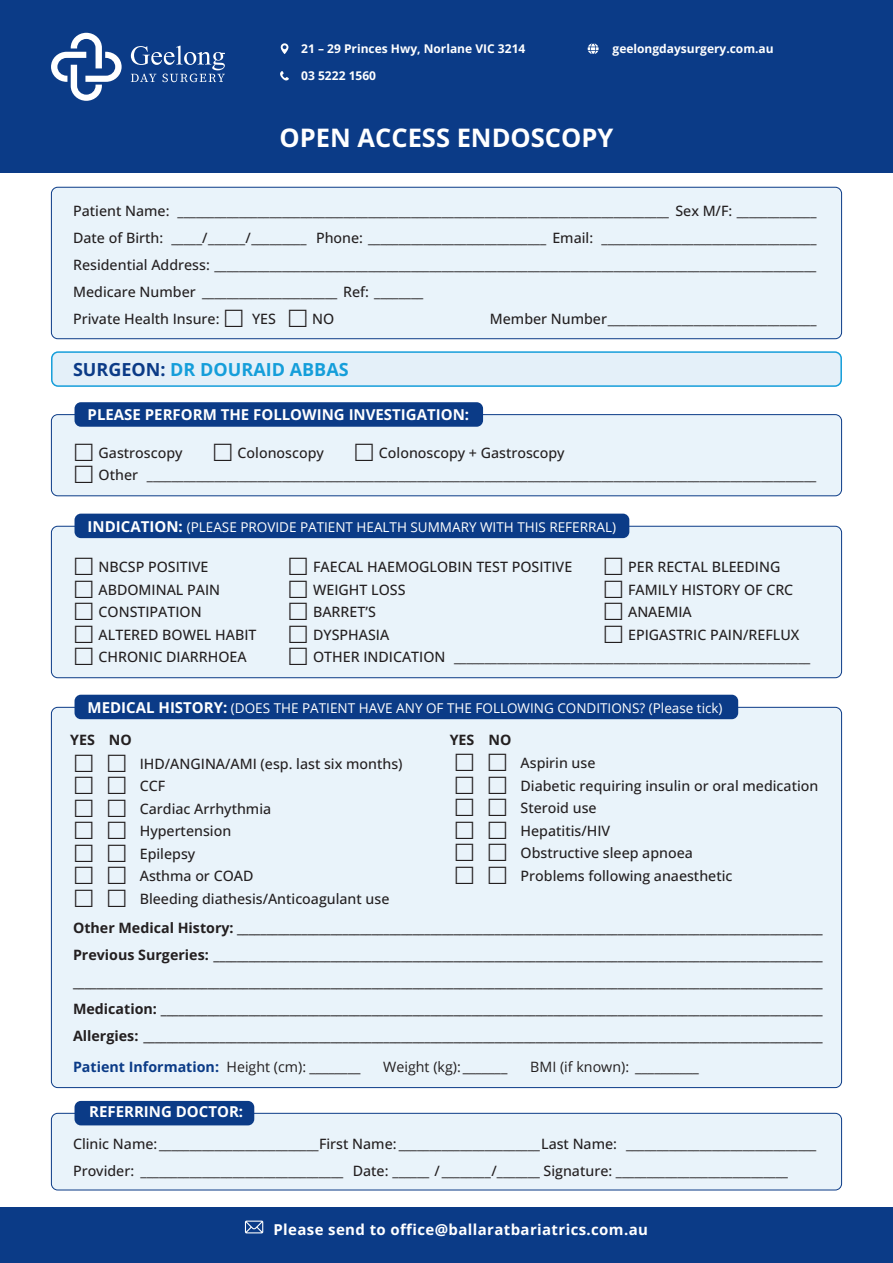
<style>
.page{position:relative;width:893px;height:1263px;background:#fff}
.page>*{position:absolute;margin:0;border:0;box-sizing:border-box;transform-origin:0 0}
.t1{font:700 25.5px "Open Sans";color:#fff}
.t2{font:700 18px "Open Sans";color:#159eda}
.t3{font:700 15px "Open Sans";color:#fff}
.t4{font:700 15px "Open Sans";letter-spacing:.025em;color:#fff}
.Paragraph_Style_1{font:500 14.25px "Open Sans";color:#231f20}
.Paragraph_Style_1-2{font:700 14.25px/27px "Open Sans";color:#231f20;text-align:justify}
.Paragraph_Style_1-3{font:14.25px "Open Sans";color:#231f20}
.Paragraph_Style_1-4{font:700 14.25px "Open Sans";color:#0b3b87}
.t5{font:13.5px "Open Sans";color:#fff}
.t6{font:700 12px "Open Sans";color:#fff}
.s1{color:#0b3b87}
.s2{font-weight:700;font-size:15px}
.s3{font-weight:400;color:#231f20}
</style>
<div class="page">
<div style="left:52px;top:352px;width:789px;height:34px;background:#e4f0f9;border-radius:6px"></div>
<div style="left:51px;top:351px;width:791px;height:36px;border:2px solid #159eda;border-radius:6px"></div>
<div style="left:0;top:0;width:893px;height:172px;background:#0b3b87"></div>
<svg style="left:51px;top:33px;width:71px;height:68px"></svg>
<svg style="left:131px;top:46px;width:94px;height:36px"></svg>
<svg style="left:281px;top:43px;width:7px;height:11px"></svg>
<svg style="left:280px;top:71px;width:9px;height:10px"></svg>
<svg style="left:588px;top:43px;width:11px;height:11px"></svg>
<div style="left:51px;top:187px;width:791px;height:152px;background:#e9f3fa;border-radius:6px"></div>
<div style="left:51px;top:187px;width:791px;height:152px;border:1px solid #0b3b87;border-radius:6px"></div>
<div style="left:51px;top:415px;width:791px;height:81px;background:#e9f3fa;border-radius:6px"></div>
<div style="left:51px;top:414px;width:791px;height:82px;border:1px solid #0b3b87;border-radius:6px"></div>
<div style="left:51px;top:1113px;width:791px;height:77px;background:#e9f3fa;border-radius:6px"></div>
<div style="left:51px;top:1113px;width:791px;height:77px;border:1px solid #0b3b87;border-radius:6px"></div>
<div style="left:51px;top:526px;width:791px;height:152px;background:#e9f3fa;border-radius:6px"></div>
<div style="left:51px;top:526px;width:791px;height:152px;border:1px solid #0b3b87;border-radius:6px"></div>
<div style="left:51px;top:707px;width:791px;height:380px;background:#e9f3fa;border-radius:6px"></div>
<div style="left:75px;top:402px;width:408px;height:25px;background:#0b3b87;border-radius:6px"></div>
<div style="left:75px;top:1101px;width:179px;height:24px;background:#0b3b87;border-radius:6px"></div>
<div style="left:75px;top:514px;width:554px;height:24px;background:#0b3b87;border-radius:6px"></div>
<div style="left:75px;top:695px;width:663px;height:24px;background:#0b3b87;border-radius:6px"></div>
<div style="left:0;top:1207px;width:893px;height:56px;background:#0b3b87"></div>
<svg style="left:245px;top:1220px;width:18px;height:13px"></svg>
<p class="t6" style="left:301px;top:40px;width:226px">21 – 29 Princes Hwy, Norlane VIC 3214</p>
<p class="t6" style="left:301px;top:67px;width:76px">03 5222 1560</p>
<p class="t6" style="left:613px;top:40px;width:163px">geelongdaysurgery.com.au</p>
<p class="t1" style="left:280px;top:119px;width:335px">OPEN ACCESS ENDOSCOPY</p>
<p class="Paragraph_Style_1" style="left:73px;top:201px;width:745px">Patient Name: ________________________________________________________________________________ Sex M/F: _____________</p>
<p class="Paragraph_Style_1" style="left:73px;top:228px;width:745px">Date of Birth: _____/______/_________ Phone: _____________________________ Email: ___________________________________</p>
<p class="Paragraph_Style_1" style="left:73px;top:255px;width:745px">Residential Address: __________________________________________________________________________________________________</p>
<p class="Paragraph_Style_1" style="left:73px;top:282px;width:352px">Medicare Number ______________________ Ref: ________</p>
<p class="Paragraph_Style_1" style="left:73px;top:309px;width:148px">Private Health Insure:</p>
<p class="Paragraph_Style_1" style="left:252px;top:309px;width:25px">YES</p>
<p class="Paragraph_Style_1" style="left:312px;top:309px;width:24px">NO</p>
<p class="Paragraph_Style_1" style="left:490px;top:309px;width:328px">Member Number__________________________________</p>
<p class="t2" style="left:73px;top:357px;width:277px"><span class="s1">SURGEON:</span> DR DOURAID ABBAS</p>
<p class="t3" style="left:88px;top:404px;width:383px">PLEASE PERFORM THE FOLLOWING INVESTIGATION:</p>
<p class="Paragraph_Style_1" style="left:99px;top:443px;width:85px">Gastroscopy</p>
<p class="Paragraph_Style_1" style="left:238px;top:443px;width:88px">Colonoscopy</p>
<p class="Paragraph_Style_1" style="left:379px;top:443px;width:187px">Colonoscopy + Gastroscopy</p>
<p class="Paragraph_Style_1" style="left:99px;top:465px;width:719px">Other _____________________________________________________________________________________________________________</p>
<p class="t5" style="left:88px;top:517px;width:530px"><span class="s2">INDICATION:</span> (PLEASE PROVIDE PATIENT HEALTH SUMMARY WITH THIS REFERRAL)</p>
<p class="Paragraph_Style_1" style="left:99px;top:557px;width:111px">NBCSP POSITIVE</p>
<p class="Paragraph_Style_1" style="left:313px;top:557px;width:261px">FAECAL HAEMOGLOBIN TEST POSITIVE</p>
<p class="Paragraph_Style_1" style="left:628px;top:557px;width:154px">PER RECTAL BLEEDING</p>
<p class="Paragraph_Style_1" style="left:99px;top:580px;width:123px">ABDOMINAL PAIN</p>
<p class="Paragraph_Style_1" style="left:313px;top:580px;width:94px">WEIGHT LOSS</p>
<p class="Paragraph_Style_1" style="left:628px;top:580px;width:167px">FAMILY HISTORY OF CRC</p>
<p class="Paragraph_Style_1" style="left:99px;top:602px;width:105px">CONSTIPATION</p>
<p class="Paragraph_Style_1" style="left:313px;top:602px;width:64px">BARRET’S</p>
<p class="Paragraph_Style_1" style="left:628px;top:602px;width:65px">ANAEMIA</p>
<p class="Paragraph_Style_1" style="left:99px;top:625px;width:159px">ALTERED BOWEL HABIT</p>
<p class="Paragraph_Style_1" style="left:313px;top:625px;width:78px">DYSPHASIA</p>
<p class="Paragraph_Style_1" style="left:628px;top:625px;width:173px">EPIGASTRIC PAIN/REFLUX</p>
<p class="Paragraph_Style_1" style="left:99px;top:647px;width:150px">CHRONIC DIARRHOEA</p>
<p class="Paragraph_Style_1" style="left:313px;top:647px;width:499px">OTHER INDICATION __________________________________________________________</p>
<p class="t5" style="left:88px;top:699px;width:636px"><span class="s2">MEDICAL HISTORY:</span> (DOES THE PATIENT HAVE ANY OF THE FOLLOWING CONDITIONS? (Please tick)</p>
<p class="Paragraph_Style_1-2" style="left:70px;top:726px;width:26px">YES</p>
<p class="Paragraph_Style_1-2" style="left:109px;top:726px;width:24px">NO</p>
<p class="Paragraph_Style_1-2" style="left:488px;top:726px;width:24px">NO</p>
<p class="Paragraph_Style_1-2" style="left:450px;top:726px;width:26px">YES</p>
<p class="Paragraph_Style_1" style="left:140px;top:754px;width:264px">IHD/ANGINA/AMI (esp. last six months)</p>
<p class="Paragraph_Style_1" style="left:140px;top:776px;width:27px">CCF</p>
<p class="Paragraph_Style_1" style="left:140px;top:799px;width:133px">Cardiac Arrhythmia</p>
<p class="Paragraph_Style_1" style="left:140px;top:821px;width:93px">Hypertension</p>
<p class="Paragraph_Style_1" style="left:140px;top:844px;width:57px">Epilepsy</p>
<p class="Paragraph_Style_1" style="left:140px;top:866px;width:115px">Asthma or COAD</p>
<p class="Paragraph_Style_1" style="left:140px;top:889px;width:251px">Bleeding diathesis/Anticoagulant use</p>
<p class="Paragraph_Style_1" style="left:521px;top:753px;width:76px">Aspirin use</p>
<p class="Paragraph_Style_1" style="left:521px;top:776px;width:299px">Diabetic requiring insulin or oral medication</p>
<p class="Paragraph_Style_1" style="left:521px;top:798px;width:78px">Steroid use</p>
<p class="Paragraph_Style_1" style="left:521px;top:821px;width:91px">Hepatitis/HIV</p>
<p class="Paragraph_Style_1" style="left:521px;top:843px;width:174px">Obstructive sleep apnoea</p>
<p class="Paragraph_Style_1" style="left:521px;top:866px;width:213px">Problems following anaesthetic</p>
<p class="Paragraph_Style_1-2" style="left:73px;top:914px;width:751px">Other Medical History: ____________________________________________________________________________________________________ Previous Surgeries: ________________________________________________________________________________________________________ ________________________________________________________________________________________________________________________________</p>
<p class="Paragraph_Style_1-2" style="left:73px;top:995px;width:751px">Medication: _________________________________________________________________________________________________________________<br>Allergies: ____________________________________________________________________________________________________________________</p>
<p class="Paragraph_Style_1-4" style="left:73px;top:1056px;width:289px">Patient Information: <span class="s3">Height (cm): ________</span></p>
<p class="Paragraph_Style_1-3" style="left:383px;top:1057px;width:126px">Weight (kg): _______</p>
<p class="Paragraph_Style_1-3" style="left:530px;top:1057px;width:170px">BMI (if known): __________</p>
<p class="t3" style="left:89px;top:1101px;width:156px">REFERRING DOCTOR:</p>
<p class="Paragraph_Style_1" style="left:73px;top:1134px;width:745px">Clinic Name: __________________________First Name: _______________________Last Name: _______________________________</p>
<p class="Paragraph_Style_1" style="left:73px;top:1161px;width:716px">Provider: _________________________________ Date: ______ / ________/_______ Signature: ____________________________</p>
<p class="t4" style="left:273px;top:1219px;width:376px">Please send to office@ballaratbariatrics.com.au</p>
</div>
